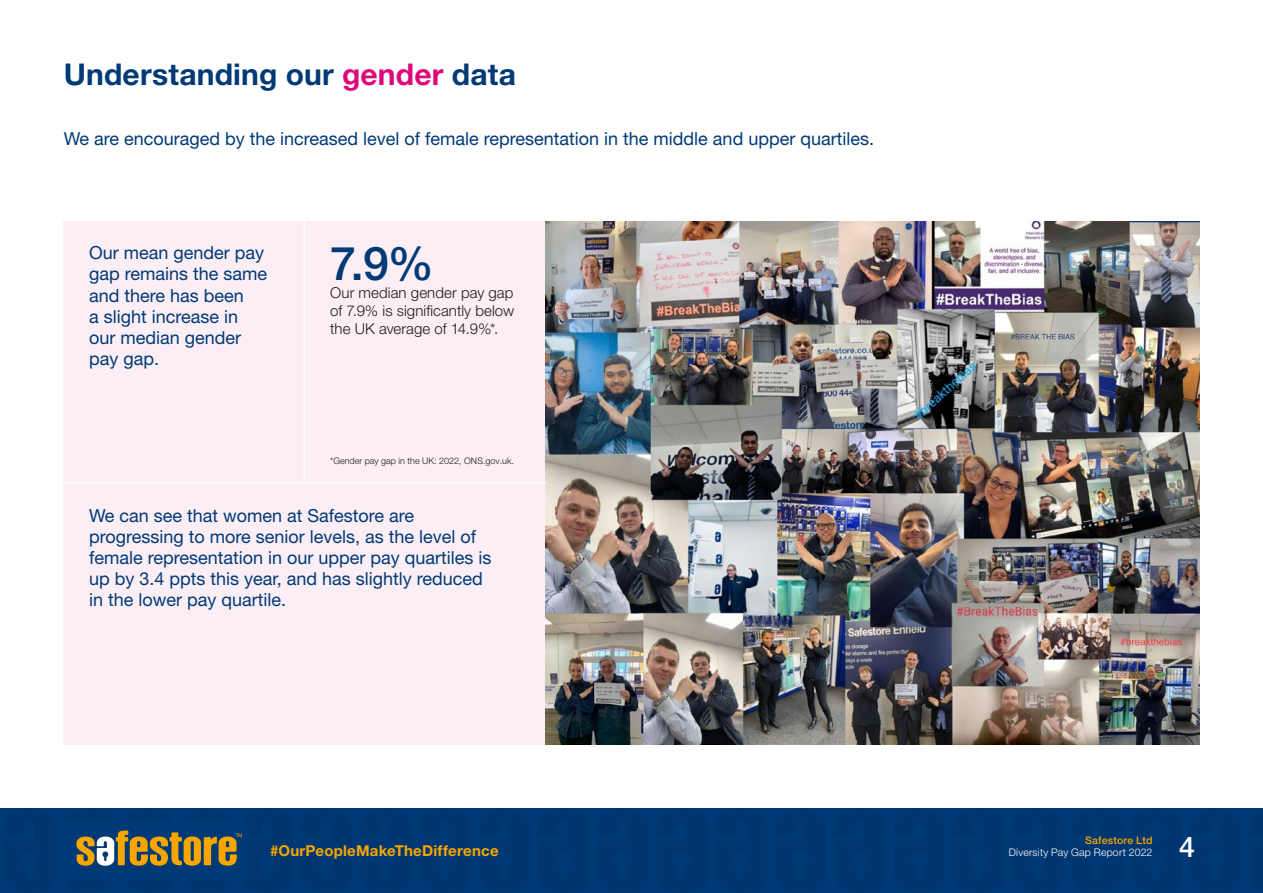
<style>
.page{position:relative;width:1263px;height:893px;background:#fff}
.page>*{position:absolute;margin:0;border:0;box-sizing:border-box;transform-origin:0 0}
.t1{font:500 46.5px "Helvetica Neue LT Pro";color:#003a76}
.t2{font:700 30px "Helvetica Neue LT Pro";letter-spacing:.005em;color:#003a76}
.t3{font:500 28.5px "Helvetica Neue LT Pro";color:#fff}
.t4{font:18px/21px "Helvetica Neue LT Pro";color:#003a76}
.t5{font:300 15px/18px "Helvetica Neue LT Pro";letter-spacing:.005em;color:#1d1d1b;text-align:justify}
.t6{font:700 15px "Helvetica Neue LT Pro";letter-spacing:.015em;color:#f7a600}
.t7{font:300 10.5px "Helvetica Neue LT Pro";letter-spacing:.02em;color:#fff}
.t8{font:500 10.5px "Helvetica Neue LT Pro";letter-spacing:.02em;color:#f7a600}
.t9{font:300 9px "Helvetica Neue LT Pro";color:#1d1d1b}
.s1{color:#dd0879}
</style>
<div class="page">
<div style="left:64px;top:221px;width:481px;height:524px;background:#fceef5"></div>
<img style="left:546px;top:221px;width:654px;height:524px">
<hr style="left:304px;top:221px;width:1px;height:263px;background:#fff">
<hr style="left:64px;top:482px;width:482px;height:2px;background:#fff">
<div style="left:0;top:808px;width:1263px;height:85px;background:#00366f"></div>
<svg style="left:76px;top:830px;width:166px;height:36px"></svg>
<h2 class="t2" style="left:64px;top:56px;width:454px">Understanding our <span class="s1">gender</span> data</h2>
<p class="t4" style="left:64px;top:127px;width:812px">We are encouraged by the increased level of female representation in the middle and upper quartiles.</p>
<p class="t4" style="left:89px;top:242px;width:180px">Our mean gender pay gap remains the same and there has been<br>a slight increase in our median gender pay gap.</p>
<h1 class="t1" style="left:330px;top:235px;width:105px">7.9%</h1>
<p class="t5" style="left:330px;top:283px;width:186px">Our median gender pay gap of 7.9% is significantly below the UK average of 14.9%*.</p>
<p class="t9" style="left:330px;top:455px;width:185px">*Gender pay gap in the UK: 2022, ONS.gov.uk.</p>
<p class="t4" style="left:89px;top:505px;width:404px">We can see that women at Safestore are progressing to more senior levels, as the level of female representation in our upper pay quartiles is up by 3.4 ppts this year, and has slightly reduced in the lower pay quartile.</p>
<p class="t8" style="left:1085px;top:834px;width:69px">Safestore Ltd</p>
<p class="t7" style="left:1009px;top:846px;width:145px">Diversity Pay Gap Report 2022</p>
<p class="t6" style="left:270px;top:841px;width:230px">#OurPeopleMakeTheDifference</p>
<h3 class="t3" style="left:1179px;top:830px;width:17px">4</h3>
</div>
